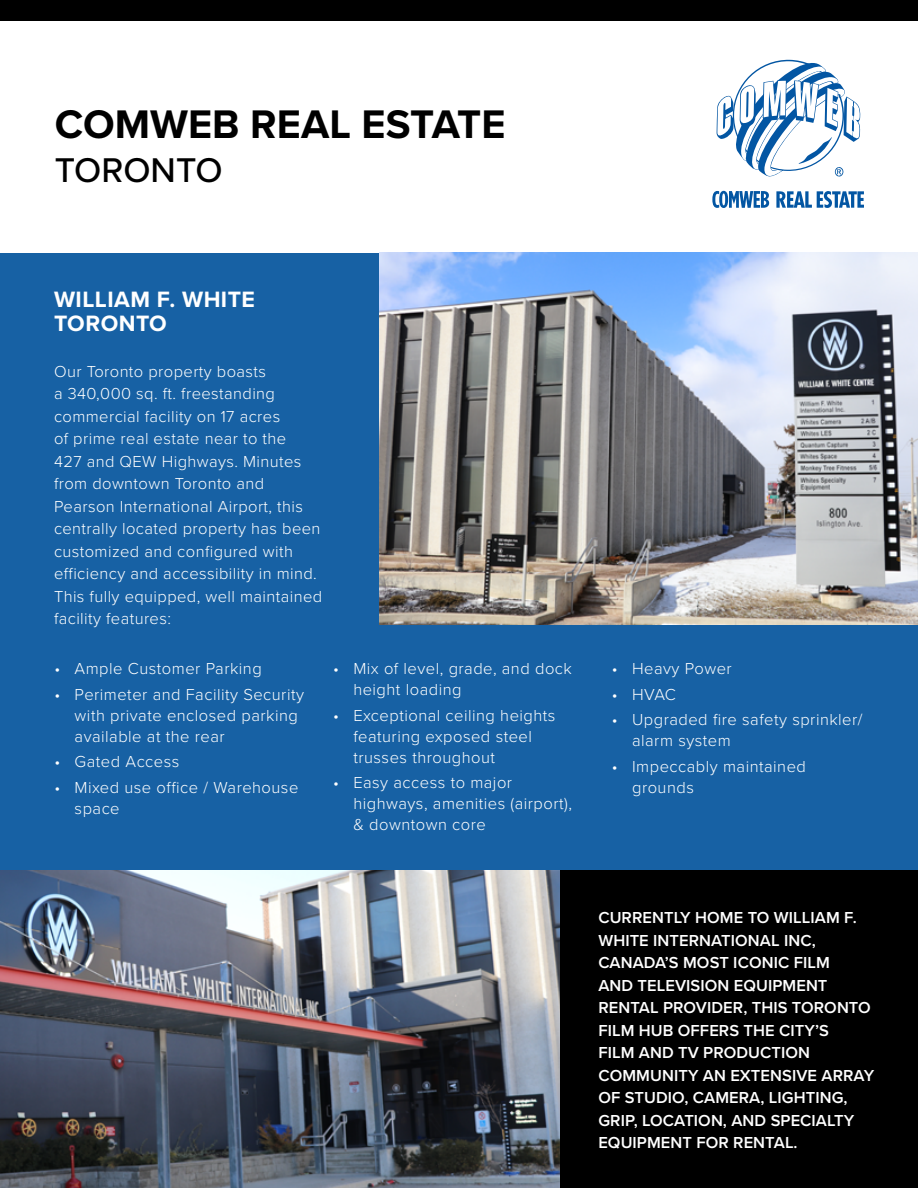
<style>
.page{position:relative;width:918px;height:1188px;background:#fff}
.page>*{position:absolute;margin:0;border:0;box-sizing:border-box;transform-origin:0 0}
.t1{font:700 41.4px "Proxima Nova";color:#000}
.t2{font:500 35.55px "Proxima Nova";color:#000}
.t3{font:700 23.1px/24px "Proxima Nova";letter-spacing:.02em;color:#fff}
.t4{font:300 16.5px/22.5px "Proxima Nova";letter-spacing:.03em;color:#fff}
.t5{font:600 16.5px/22.5px "Proxima Nova";letter-spacing:.005em;color:#fff}
</style>
<div class="page">
<div style="left:0;top:253px;width:918px;height:617px;background:#1761a4"></div>
<div style="left:0;top:0;width:918px;height:20px;background:#000"></div>
<img style="left:0;top:870px;width:561px;height:318px">
<svg style="left:712px;top:191px;width:57px;height:17px"></svg>
<svg style="left:776px;top:191px;width:88px;height:17px"></svg>
<svg style="left:717px;top:60px;width:143px;height:117px"></svg>
<img style="left:379px;top:253px;width:539px;height:371px">
<div style="left:561px;top:870px;width:357px;height:318px;background:#000"></div>
<h1 class="t1" style="left:55px;top:94px;width:452px">COMWEB REAL ESTATE</h1>
<h2 class="t2" style="left:55px;top:144px;width:169px">TORONTO</h2>
<h3 class="t3" style="left:54px;top:287px;width:203px">WILLIAM F. WHITE<br>TORONTO</h3>
<p class="t4" style="left:54px;top:359px;width:270px">Our Toronto property boasts<br>a 340,000 sq. ft. freestanding commercial facility on 17 acres<br>of prime real estate near to the<br>427 and QEW Highways. Minutes from downtown Toronto and<br>Pearson International Airport, this centrally located property has been customized and configured with efficiency and accessibility in mind.<br>This fully equipped, well maintained facility features:</p>
<p class="t4" style="left:54px;top:656px;width:209px">• Ample Customer Parking</p>
<p class="t4" style="left:75px;top:683px;width:231px;line-height:21px;text-indent:-20px">• Perimeter and Facility Security with private enclosed parking available at the rear</p>
<p class="t4" style="left:54px;top:750px;width:127px">• Gated Access</p>
<p class="t4" style="left:75px;top:776px;width:225px;line-height:21px;text-indent:-20px">• Mixed use office / Warehouse space</p>
<p class="t4" style="left:353px;top:657px;width:220px;line-height:21px;text-indent:-20px">• Mix of level, grade, and dock height loading</p>
<p class="t4" style="left:353px;top:704px;width:204px;line-height:21px;text-indent:-20px">• Exceptional ceiling heights featuring exposed steel trusses throughout</p>
<p class="t4" style="left:353px;top:771px;width:220px;line-height:21px;text-indent:-20px">• Easy access to major highways, amenities (airport), &amp; downtown core</p>
<p class="t4" style="left:612px;top:656px;width:121px">• Heavy Power</p>
<p class="t4" style="left:612px;top:682px;width:66px">• HVAC</p>
<p class="t4" style="left:632px;top:708px;width:232px;line-height:21px;text-indent:-20px">• Upgraded fire safety sprinkler/ alarm system</p>
<p class="t4" style="left:632px;top:755px;width:175px;line-height:21px;text-indent:-20px">• Impeccably maintained grounds</p>
<p class="t5" style="left:598px;top:906px;width:277px">CURRENTLY HOME TO WILLIAM F.<br>WHITE INTERNATIONAL INC,<br>CANADA’S MOST ICONIC FILM<br>AND TELEVISION EQUIPMENT<br>RENTAL PROVIDER, THIS TORONTO<br>FILM HUB OFFERS THE CITY’S<br>FILM AND TV PRODUCTION<br>COMMUNITY AN EXTENSIVE ARRAY<br>OF STUDIO, CAMERA, LIGHTING,<br>GRIP, LOCATION, AND SPECIALTY<br>EQUIPMENT FOR RENTAL.</p>
</div>
